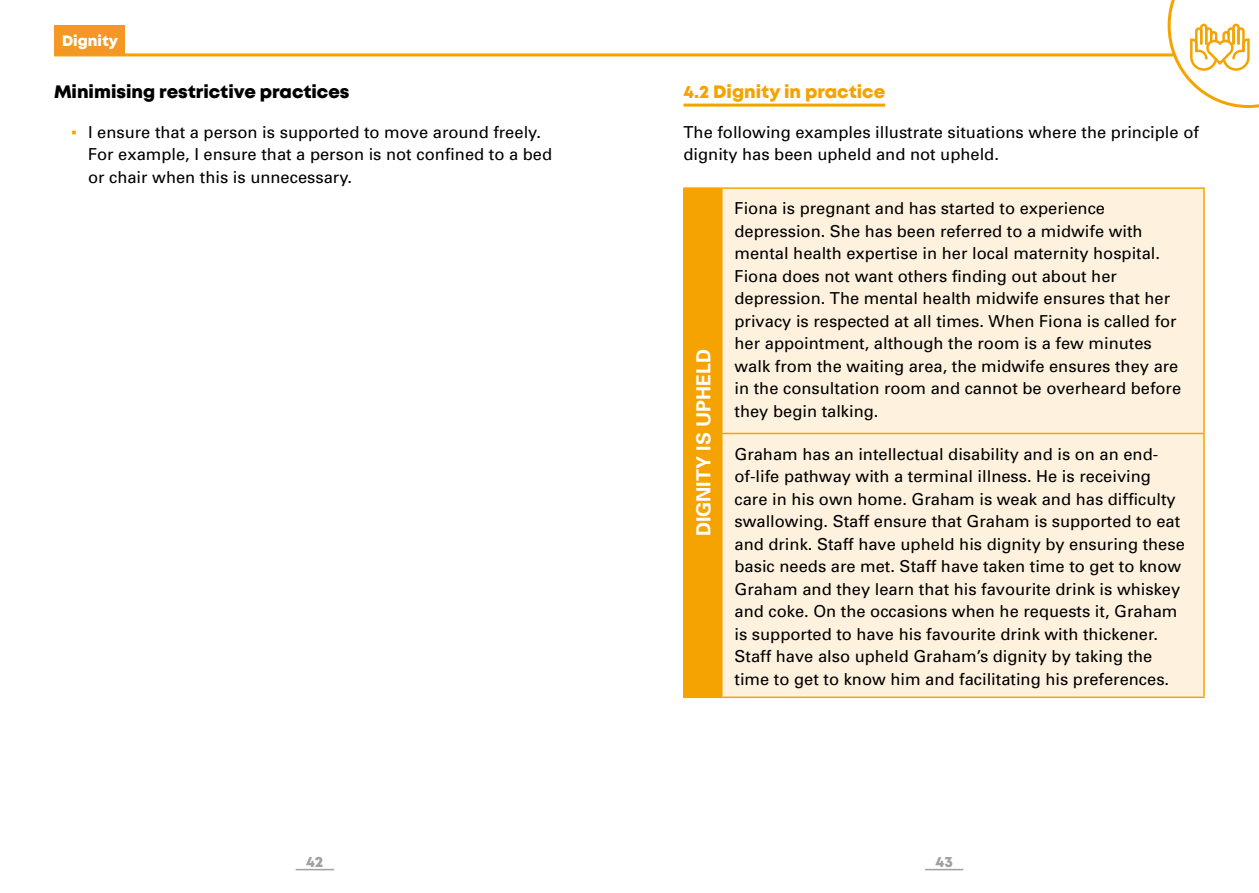
<style>
.page{position:relative;width:1259px;height:893px;background:#fff}
.page>*{position:absolute;margin:0;border:0;box-sizing:border-box;transform-origin:0 0}
.t1{font:700 19.5px "Univers";color:#fff}
.t2{font:18px "Mont Heavy DEMO";color:#000}
.t3{font:18px "Mont Heavy DEMO";color:#f5a300}
.t4{font:16.5px/22.5px "Univers";color:#000}
.t5{font:15px "Mont Heavy DEMO";color:#fff}
.t6{font:15px "Mont Heavy DEMO";color:#a1a1a5}
.s1{font-family:"Arial";color:#f5a300}
</style>
<div class="page">
<hr style="left:683px;top:104px;width:202px;height:3px;background:#f5a300">
<div style="left:683px;top:188px;width:39px;height:509px;background:#f5a300"></div>
<div style="left:722px;top:189px;width:481px;height:508px;background:#fef2de"></div>
<hr style="left:683px;top:187px;width:39px;height:2px;background:#f5a300">
<hr style="left:683px;top:697px;width:39px;height:1px;background:#f5a300">
<hr style="left:1203px;top:434px;width:1px;height:263px;background:#f5a300">
<hr style="left:722px;top:697px;width:482px;height:1px;background:#f5a300">
<hr style="left:722px;top:187px;width:482px;height:2px;background:#f5a300">
<hr style="left:1203px;top:189px;width:1px;height:244px;background:#f5a300">
<hr style="left:721px;top:433px;width:483px;height:1px;background:#f5a300">
<hr style="left:296px;top:869px;width:38px;height:1px;background:#a1a1a5">
<hr style="left:925px;top:869px;width:38px;height:1px;background:#a1a1a5">
<hr style="left:54px;top:53px;width:1151px;height:3px;background:#f5a300">
<div style="left:54px;top:26px;width:71px;height:29px;background:#f39824"></div>
<svg style="left:1167px;top:0;width:92px;height:108px"></svg>
<p class="t5" style="left:62px;top:32px;width:58px">Dignity</p>
<p class="t5" style="left:62px;top:37px;width:65px">Respect</p>
<p class="t2" style="left:54px;top:82px;width:297px">Minimising restrictive practices</p>
<p class="t4" style="left:88px;top:120px;width:465px;text-indent:-17px"><span class="s1">▪</span> I ensure that a person is supported to move around freely.<br>For example, I ensure that a person is not confined to a bed or chair when this is unnecessary.</p>
<p class="t3" style="left:683px;top:82px;width:203px">4.2 Dignity in practice</p>
<p class="t4" style="left:683px;top:120px;width:517px">The following examples illustrate situations where the principle of dignity has been upheld and not upheld.</p>
<p class="t1" style="left:691px;top:536px;width:189px;rotate:-90deg">DIGNITY IS UPHELD</p>
<p class="t4" style="left:734px;top:197px;width:448px">Fiona is pregnant and has started to experience depression. She has been referred to a midwife with mental health expertise in her local maternity hospital.<br>Fiona does not want others finding out about her depression. The mental health midwife ensures that her privacy is respected at all times. When Fiona is called for her appointment, although the room is a few minutes walk from the waiting area, the midwife ensures they are in the consultation room and cannot be overheard before they begin talking.</p>
<p class="t4" style="left:734px;top:442px;width:452px">Graham has an intellectual disability and is on an end&shy;of-life pathway with a terminal illness. He is receiving care in his own home. Graham is weak and has difficulty swallowing. Staff ensure that Graham is supported to eat and drink. Staff have upheld his dignity by ensuring these basic needs are met. Staff have taken time to get to know Graham and they learn that his favourite drink is whiskey and coke. On the occasions when he requests it, Graham is supported to have his favourite drink with thickener.<br>Staff have also upheld Graham’s dignity by taking the time to get to know him and facilitating his preferences.</p>
<p class="t6" style="left:306px;top:853px;width:19px">42</p>
<p class="t6" style="left:935px;top:853px;width:19px">43</p>
</div>
